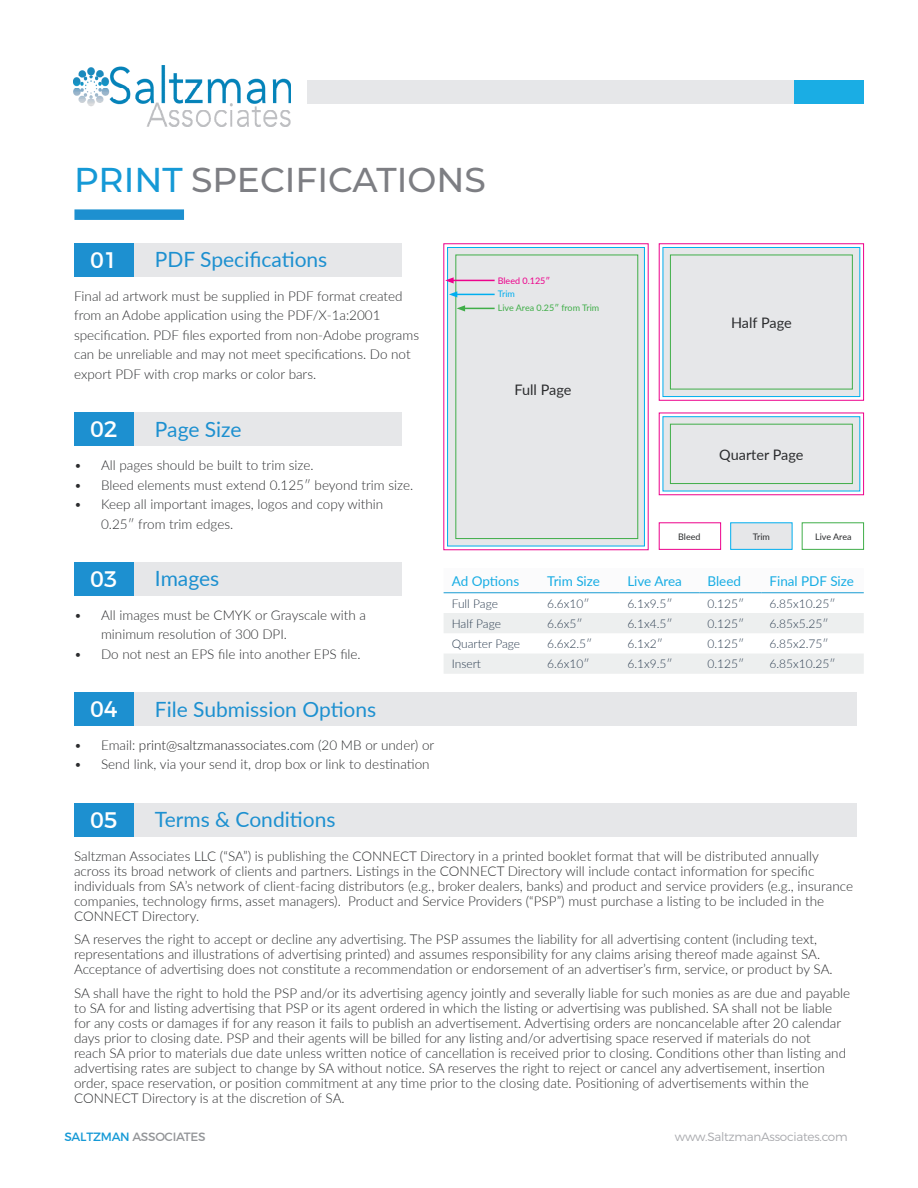
<style>
.page{position:relative;width:918px;height:1188px;background:#fff}
.page>*{position:absolute;margin:0;border:0;box-sizing:border-box;transform-origin:0 0}
.t1{font:500 34.5px "Montserrat";color:#7d7e83}
.t2{font:22.5px "Montserrat";color:#fff}
.t3{font:21px "Lato";color:#1d90d0}
.t4{font:14.55px "Lato";color:#2c2d2f}
.t5{font:300 13.5px/15px "Lato";color:#2c2d2f}
.t6{font:300 13.5px "Lato";color:#1b1b1d}
.t7{font:13.5px "Lato";color:#18ade4}
.t8{font:300 12px "Lato";color:#2e3f52}
.t9{font:300 12px "Montserrat";letter-spacing:-.02em;color:#a8a9ad}
.t10{font:12px "Montserrat";letter-spacing:-.02em;color:#939598}
.t11{font:9px "Lato";color:#40ae49}
.t12{font:9px "Lato";color:#2c2d2f}
.t13{font:9px "Lato";color:#ed028c}
.t14{font:9px "Lato";color:#00aeef}
.s1{color:#1599d6}
.s2{color:#2c2d2f}
</style>
<div class="page">
<div style="left:74px;top:209px;width:110px;height:11px;background:#1d90d0"></div>
<div style="left:74px;top:562px;width:60px;height:33px;background:#1d90d0"></div>
<div style="left:134px;top:562px;width:267px;height:33px;background:#e6e7e9"></div>
<div style="left:74px;top:803px;width:60px;height:33px;background:#1d90d0"></div>
<div style="left:134px;top:803px;width:723px;height:33px;background:#e6e7e9"></div>
<div style="left:74px;top:243px;width:60px;height:34px;background:#1d90d0"></div>
<div style="left:134px;top:243px;width:267px;height:34px;background:#e6e7e9"></div>
<div style="left:74px;top:692px;width:60px;height:34px;background:#1d90d0"></div>
<div style="left:134px;top:692px;width:723px;height:34px;background:#e6e7e9"></div>
<div style="left:74px;top:413px;width:60px;height:33px;background:#1d90d0"></div>
<div style="left:134px;top:413px;width:267px;height:33px;background:#e6e7e9"></div>
<div style="left:447px;top:247px;width:198px;height:299px;background:#e6e7e9;border:1px solid #00aeef"></div>
<div style="left:663px;top:247px;width:197px;height:150px;background:#e6e7e9;border:1px solid #00aeef"></div>
<div style="left:663px;top:416px;width:197px;height:75px;background:#e6e7e9;border:1px solid #00aeef"></div>
<div style="left:730px;top:523px;width:62px;height:27px;background:#e6e7e9;border:1px solid #00aeef"></div>
<div style="left:670px;top:424px;width:183px;height:60px;border:1px solid #40ae49"></div>
<div style="left:802px;top:523px;width:62px;height:27px;border:1px solid #40ae49"></div>
<div style="left:659px;top:523px;width:62px;height:27px;border:1px solid #ed028c"></div>
<div style="left:670px;top:255px;width:183px;height:134px;border:1px solid #40ae49"></div>
<div style="left:456px;top:255px;width:182px;height:284px;border:1px solid #40ae49"></div>
<svg style="left:444px;top:613px;width:420px;height:61px"></svg>
<hr style="left:444px;top:592px;width:95px;height:1px;background:#179bd2">
<hr style="left:539px;top:592px;width:80px;height:1px;background:#179bd2">
<hr style="left:619px;top:592px;width:80px;height:1px;background:#179bd2">
<hr style="left:699px;top:592px;width:62px;height:1px;background:#179bd2">
<hr style="left:761px;top:592px;width:103px;height:1px;background:#179bd2">
<hr style="left:451px;top:280px;width:44px;height:1px;background:#ed028c">
<svg style="left:445px;top:277px;width:9px;height:7px"></svg>
<hr style="left:455px;top:294px;width:40px;height:1px;background:#00aeef">
<svg style="left:449px;top:291px;width:8px;height:6px"></svg>
<hr style="left:463px;top:308px;width:32px;height:1px;background:#40ae49">
<svg style="left:457px;top:305px;width:8px;height:6px"></svg>
<div style="left:308px;top:80px;width:502px;height:24px;background:#e6e7e9"></div>
<div style="left:795px;top:80px;width:69px;height:24px;background:#1aade4"></div>
<img style="left:73px;top:66px;width:218px;height:60px">
<h1 class="t1" style="left:74px;top:155px;width:413px"><span class="s1">PRINT</span> SPECIFICATIONS</h1>
<h2 class="t2" style="left:90px;top:246px;width:29px">01</h2>
<h3 class="t3" style="left:155px;top:245px;width:174px">PDF Specifications</h3>
<p class="t5" style="left:74px;top:286px;width:347px;line-height:19.5px">Final ad artwork must be supplied in PDF format created from an Adobe application using the PDF/X-1a:2001 specification. PDF files exported from non-Adobe programs can be unreliable and may not meet specifications. Do not export PDF with crop marks or color bars.</p>
<h2 class="t2" style="left:90px;top:415px;width:29px">02</h2>
<h3 class="t3" style="left:155px;top:414px;width:88px">Page Size</h3>
<p class="t5" style="left:74px;top:457px;width:241px">• All pages should be built to trim size.</p>
<p class="t5" style="left:74px;top:477px;width:341px">• Bleed elements must extend 0.125ʺ beyond trim size.</p>
<p class="t5" style="left:101px;top:494px;width:284px;line-height:19.5px;text-indent:-27px">• Keep all important images, logos and copy within<br>0.25ʺ from trim edges.</p>
<p class="t13" style="left:498px;top:274px;width:54px">Bleed 0.125ʺ</p>
<p class="t14" style="left:498px;top:288px;width:19px">Trim</p>
<p class="t11" style="left:498px;top:302px;width:103px">Live Area 0.25ʺ from Trim</p>
<p class="t4" style="left:515px;top:380px;width:59px">Full Page</p>
<p class="t4" style="left:731px;top:312px;width:62px">Half Page</p>
<p class="t4" style="left:719px;top:444px;width:86px">Quarter Page</p>
<p class="t12" style="left:678px;top:530px;width:24px">Bleed</p>
<p class="t12" style="left:753px;top:530px;width:19px">Trim</p>
<p class="t12" style="left:815px;top:530px;width:38px">Live Area</p>
<h2 class="t2" style="left:90px;top:565px;width:29px">03</h2>
<h3 class="t3" style="left:155px;top:564px;width:66px">Images</h3>
<p class="t5" style="left:101px;top:605px;width:266px;line-height:19.5px;text-indent:-27px">• All images must be CMYK or Grayscale with a minimum resolution of 300 DPI.</p>
<p class="t5" style="left:74px;top:646px;width:288px">• Do not nest an EPS file into another EPS file.</p>
<h2 class="t2" style="left:90px;top:695px;width:29px">04</h2>
<h3 class="t3" style="left:155px;top:694px;width:223px">File Submission Options</h3>
<p class="t6" style="left:74px;top:736px;width:362px"><span class="s2">• Email:</span> print@saltzmanassociates.com <span class="s2">(20 MB or under) or</span></p>
<p class="t5" style="left:74px;top:757px;width:357px">• Send link, via your send it, drop box or link to destination</p>
<h2 class="t2" style="left:90px;top:806px;width:29px">05</h2>
<h3 class="t3" style="left:155px;top:805px;width:182px">Terms &amp; Conditions</h3>
<p class="t7" style="left:452px;top:571px;width:69px">Ad Options</p>
<p class="t7" style="left:547px;top:571px;width:54px">Trim Size</p>
<p class="t7" style="left:627px;top:571px;width:56px">Live Area</p>
<p class="t7" style="left:707px;top:571px;width:35px">Bleed</p>
<p class="t7" style="left:769px;top:571px;width:86px">Final PDF Size</p>
<p class="t8" style="left:452px;top:595px;width:48px">Full Page</p>
<p class="t8" style="left:547px;top:595px;width:44px">6.6x10ʺ</p>
<p class="t8" style="left:627px;top:595px;width:47px">6.1x9.5ʺ</p>
<p class="t8" style="left:707px;top:595px;width:38px">0.125ʺ</p>
<p class="t8" style="left:770px;top:595px;width:67px">6.85x10.25ʺ</p>
<p class="t8" style="left:452px;top:615px;width:51px">Half Page</p>
<p class="t8" style="left:547px;top:615px;width:37px">6.6x5ʺ</p>
<p class="t8" style="left:627px;top:615px;width:47px">6.1x4.5ʺ</p>
<p class="t8" style="left:708px;top:615px;width:38px">0.125ʺ</p>
<p class="t8" style="left:770px;top:615px;width:61px">6.85x5.25ʺ</p>
<p class="t8" style="left:452px;top:636px;width:70px">Quarter Page</p>
<p class="t8" style="left:547px;top:636px;width:47px">6.6x2.5ʺ</p>
<p class="t8" style="left:627px;top:636px;width:37px">6.1x2ʺ</p>
<p class="t8" style="left:708px;top:636px;width:38px">0.125ʺ</p>
<p class="t8" style="left:770px;top:636px;width:61px">6.85x2.75ʺ</p>
<p class="t8" style="left:452px;top:656px;width:31px">Insert</p>
<p class="t8" style="left:547px;top:656px;width:44px">6.6x10ʺ</p>
<p class="t8" style="left:627px;top:656px;width:47px">6.1x9.5ʺ</p>
<p class="t8" style="left:708px;top:656px;width:38px">0.125ʺ</p>
<p class="t8" style="left:770px;top:656px;width:67px">6.85x10.25ʺ</p>
<p class="t5" style="left:74px;top:848px;width:780px">Saltzman Associates LLC (“SA”) is publishing the CONNECT Directory in a printed booklet format that will be distributed annually across its broad network of clients and partners. Listings in the CONNECT Directory will include contact information for specific individuals from SA’s network of client-facing distributors (e.g., broker dealers, banks) and product and service providers (e.g., insurance companies, technology firms, asset managers). Product and Service Providers (“PSP”) must purchase a listing to be included in the CONNECT Directory.</p>
<p class="t5" style="left:74px;top:931px;width:760px">SA reserves the right to accept or decline any advertising. The PSP assumes the liability for all advertising content (including text, representations and illustrations of advertising printed) and assumes responsibility for any claims arising thereof made against SA.<br>Acceptance of advertising does not constitute a recommendation or endorsement of an advertiser’s firm, service, or product by SA.</p>
<p class="t5" style="left:74px;top:985px;width:778px">SA shall have the right to hold the PSP and/or its advertising agency jointly and severally liable for such monies as are due and payable to SA for and listing advertising that PSP or its agent ordered in which the listing or advertising was published. SA shall not be liable for any costs or damages if for any reason it fails to publish an advertisement. Advertising orders are noncancelable after 20 calendar days prior to closing date. PSP and their agents will be billed for any listing and/or advertising space reserved if materials do not<br>reach SA prior to materials due date unless written notice of cancellation is received prior to closing. Conditions other than listing and advertising rates are subject to change by SA without notice. SA reserves the right to reject or cancel any advertisement, insertion order, space reservation, or position commitment at any time prior to the closing date. Positioning of advertisements within the CONNECT Directory is at the discretion of SA.</p>
<p class="t10" style="left:64px;top:1129px;width:143px"><span class="s1">SALTZMAN</span> ASSOCIATES</p>
<p class="t9" style="left:675px;top:1129px;width:174px">www.SaltzmanAssociates.com</p>
</div>
